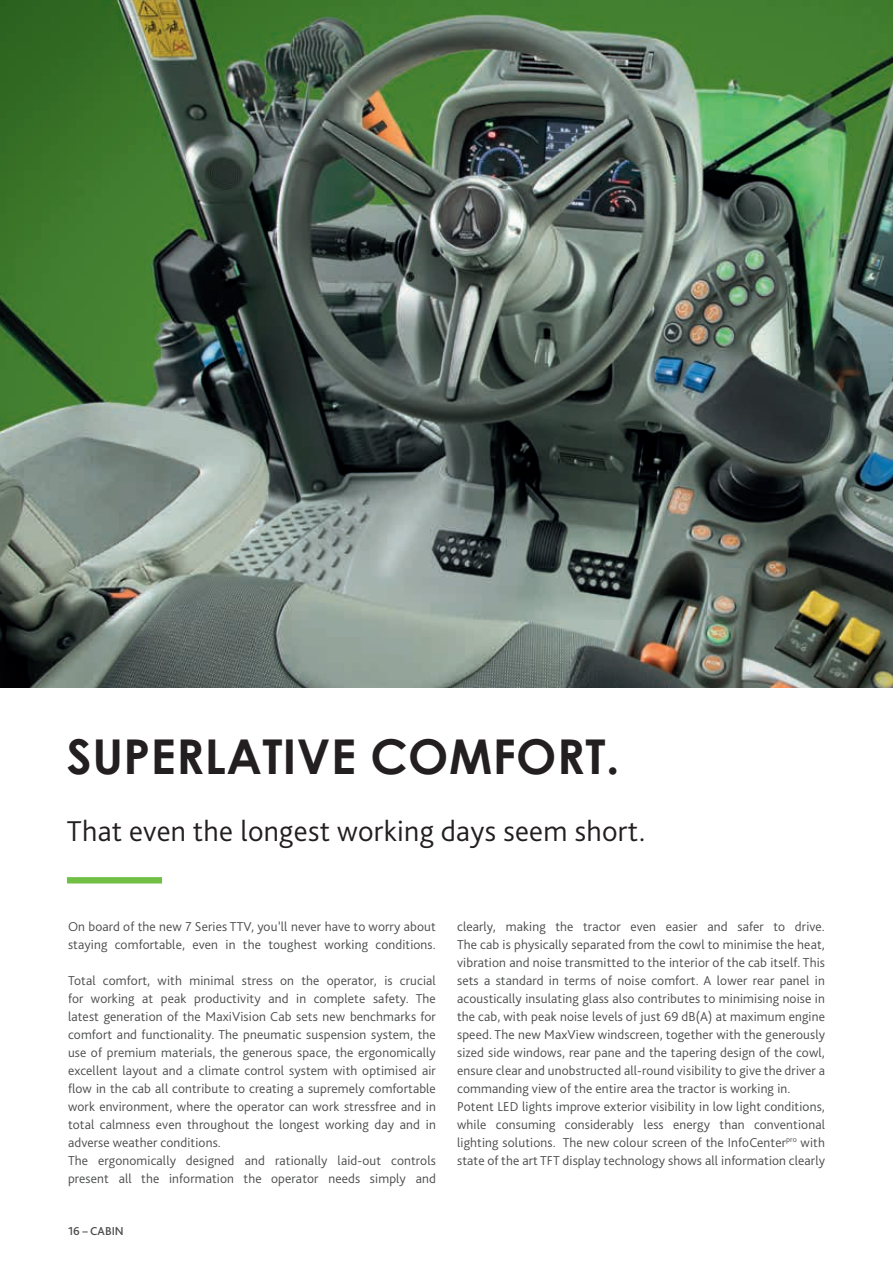
<style>
.page{position:relative;width:893px;height:1263px;background:#fff}
.page>*{position:absolute;margin:0;border:0;box-sizing:border-box;transform-origin:0 0}
.t1{font:700 48px "Century Gothic";letter-spacing:.01em;color:#231f20}
.t2{font:300 30px "Bliss Pro";letter-spacing:.01em;color:#231f20}
.t3{font:300 13.5px/18px "Bliss Pro";letter-spacing:.01em;color:#4b4c4d}
.t4{font:500 12px "Bliss Pro";color:#4b4c4d}
</style>
<div class="page">
<img style="left:0;top:0;width:893px;height:687px">
<div style="left:67px;top:877px;width:95px;height:6px;background:#71bf44"></div>
<h1 class="t1" style="left:67px;top:720px;width:554px">SUPERLATIVE COMFORT.</h1>
<h2 class="t2" style="left:67px;top:812px;width:580px">That even the longest working days seem short.</h2>
<p class="t3" style="left:68px;top:917px;width:369px">On board of the new 7 Series TTV, you’ll never have to worry about staying comfortable, even in the toughest working conditions.</p>
<p class="t3" style="left:68px;top:971px;width:369px">Total comfort, with minimal stress on the operator, is crucial for working at peak productivity and in complete safety. The latest generation of the MaxiVision Cab sets new benchmarks for comfort and functionality. The pneumatic suspension system, the use of premium materials, the generous space, the ergonomically excellent layout and a climate control system with optimised air flow in the cab all contribute to creating a supremely comfortable work environment, where the operator can work stressfree and in total calmness even throughout the longest working day and in adverse weather conditions.<br>The ergonomically designed and rationally laid-out controls present all the information the operator needs simply and</p>
<p class="t4" style="left:68px;top:1223px;width:57px">16 – CABIN</p>
<p class="t3" style="left:457px;top:917px;width:369px">clearly, making the tractor even easier and safer to drive.<br>The cab is physically separated from the cowl to minimise the heat, vibration and noise transmitted to the interior of the cab itself. This sets a standard in terms of noise comfort. A lower rear panel in acoustically insulating glass also contributes to minimising noise in the cab, with peak noise levels of just 69 dB(A) at maximum engine speed. The new MaxView windscreen, together with the generously sized side windows, rear pane and the tapering design of the cowl, ensure clear and unobstructed all-round visibility to give the driver a commanding view of the entire area the tractor is working in.<br>Potent LED lights improve exterior visibility in low light conditions, while consuming considerably less energy than conventional lighting solutions. The new colour screen of the InfoCenter<sup>pro</sup> with state of the art TFT display technology shows all information clearly</p>
</div>
